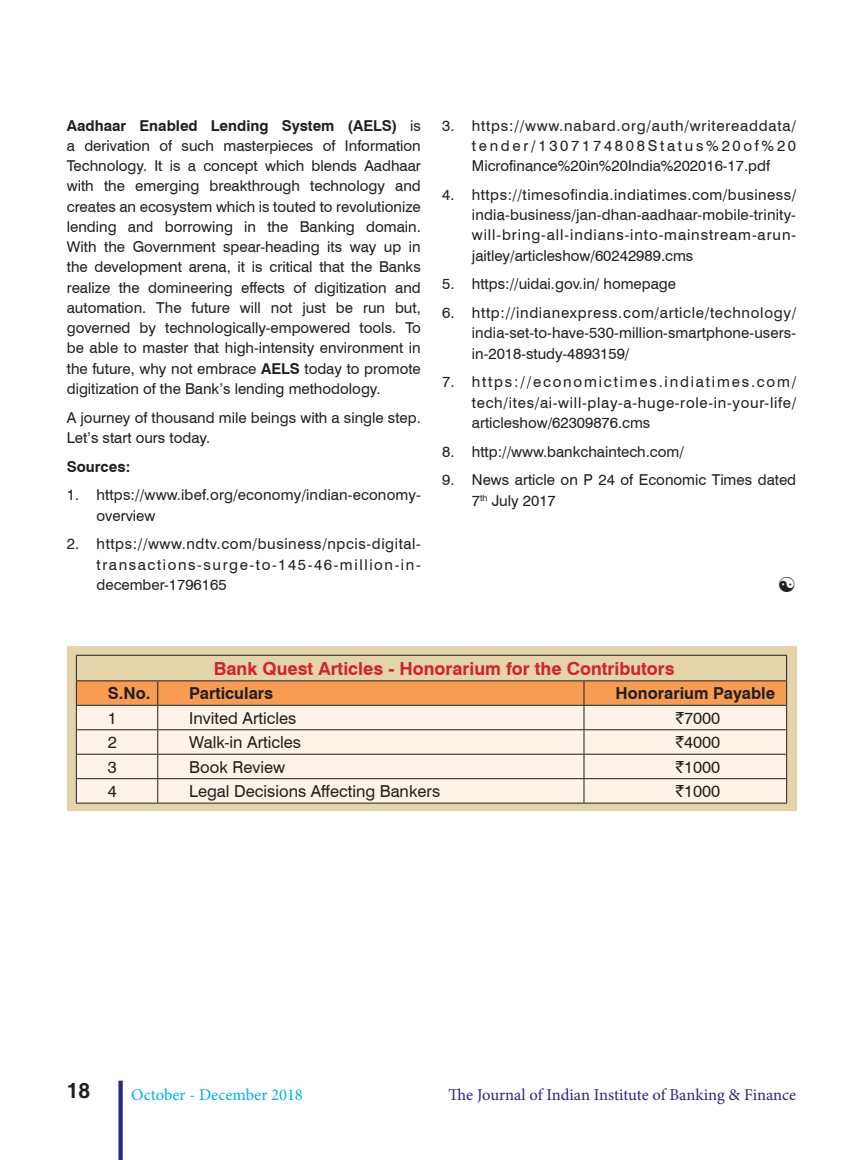
<style>
.page{position:relative;width:863px;height:1160px;background:#fff}
.page>*{position:absolute;margin:0;border:0;box-sizing:border-box;transform-origin:0 0}
.t1{font:700 21px "Helvetica";color:#231f20}
.t2{font:700 18px "Swiss 721 BT";color:#d1232a}
.t3{font:16.5px "Swiss 721 BT";color:#231f20}
.t4{font:16.5px "Minion Pro";letter-spacing:-.005em;color:#292780}
.t5{font:700 16.5px "Swiss 721 BT";color:#231f20}
.t6{font:16.5px "Minion Pro";color:#00aeef}
.t7{font:15px/20.2px "Swiss 721 BT";color:#231f20;text-align:justify}
.t8{font:700 15px "Swiss 721 BT";color:#231f20}
.s1{font-weight:700}
.s2{font-family:"Rupee Foradian"}
</style>
<div class="page">
<svg style="left:118px;top:1080px;width:5px;height:80px"></svg>
<div style="left:67px;top:646px;width:729px;height:164px;background:#e3d4ac"></div>
<svg style="left:76px;top:655px;width:711px;height:147px"></svg>
<hr style="left:76px;top:802px;width:82px;height:1px;background:#231f20">
<hr style="left:158px;top:802px;width:426px;height:1px;background:#231f20">
<hr style="left:584px;top:802px;width:203px;height:1px;background:#231f20">
<p class="t7" style="left:67px;top:114px;width:355px"><span class="s1">Aadhaar Enabled Lending System (AELS)</span> is a derivation of such masterpieces of Information Technology. It is a concept which blends Aadhaar with the emerging breakthrough technology and creates an ecosystem which is touted to revolutionize lending and borrowing in the Banking domain.<br>With the Government spear-heading its way up in the development arena, it is critical that the Banks realize the domineering effects of digitization and automation. The future will not just be run but, governed by technologically-empowered tools. To be able to master that high-intensity environment in the future, why not embrace <span class="s1">AELS</span> today to promote digitization of the Bank’s lending methodology.</p>
<p class="t7" style="left:67px;top:406px;width:355px">A journey of thousand mile beings with a single step.<br>Let’s start ours today.</p>
<p class="t8" style="left:67px;top:456px;width:65px">Sources:</p>
<p class="t7" style="left:97px;top:484px;width:326px;text-indent:-30px">1. https://www.ibef.org/economy/indian-economy&shy;overview</p>
<p class="t7" style="left:97px;top:533px;width:326px;text-indent:-30px">2. https://www.ndtv.com/business/npcis-digital&shy;transactions-surge-to-145-46-million-in&shy;december-1796165</p>
<p class="t7" style="left:472px;top:114px;width:326px;text-indent:-30px">3. https://www.nabard.org/auth/writereaddata/ tender/1307174808Status%20of%20<br>Microfinance%20in%20India%202016-17.pdf</p>
<p class="t7" style="left:472px;top:184px;width:326px;text-indent:-30px">4. https://timesofindia.indiatimes.com/business/ india-business/jan-dhan-aadhaar-mobile-trinity&shy;will-bring-all-indians-into-mainstream-arun&shy;jaitley/articleshow/60242989.cms</p>
<p class="t7" style="left:442px;top:273px;width:235px">5. https://uidai.gov.in/ homepage</p>
<p class="t7" style="left:472px;top:302px;width:326px;text-indent:-30px">6. http://indianexpress.com/article/technology/ india-set-to-have-530-million-smartphone-users&shy;in-2018-study-4893159/</p>
<p class="t7" style="left:472px;top:371px;width:326px;text-indent:-30px">7. https://economictimes.indiatimes.com/ tech/ites/ai-will-play-a-huge-role-in-your-life/ articleshow/62309876.cms</p>
<p class="t7" style="left:442px;top:440px;width:243px">8. http://www.bankchaintech.com/</p>
<p class="t7" style="left:472px;top:469px;width:326px;text-indent:-30px">9. News article on P 24 of Economic Times dated<br>7<sup>th</sup> July 2017</p>
<p class="t2" style="left:214px;top:656px;width:462px">Bank Quest Articles - Honorarium for the Contributors</p>
<p class="t5" style="left:108px;top:682px;width:44px">S.No.</p>
<p class="t5" style="left:189px;top:682px;width:86px">Particulars</p>
<p class="t5" style="left:615px;top:682px;width:161px">Honorarium Payable</p>
<p class="t3" style="left:108px;top:706px;width:11px">1</p>
<p class="t3" style="left:189px;top:706px;width:109px">Invited Articles</p>
<p class="t3" style="left:675px;top:706px;width:46px"><span class="s2">`</span>7000</p>
<p class="t3" style="left:108px;top:731px;width:11px">2</p>
<p class="t3" style="left:189px;top:731px;width:113px">Walk-in Articles</p>
<p class="t3" style="left:675px;top:731px;width:46px"><span class="s2">`</span>4000</p>
<p class="t3" style="left:108px;top:755px;width:11px">3</p>
<p class="t3" style="left:189px;top:755px;width:97px">Book Review</p>
<p class="t3" style="left:675px;top:755px;width:46px"><span class="s2">`</span>1000</p>
<p class="t3" style="left:108px;top:780px;width:11px">4</p>
<p class="t3" style="left:189px;top:780px;width:252px">Legal Decisions Affecting Bankers</p>
<p class="t3" style="left:675px;top:780px;width:46px"><span class="s2">`</span>1000</p>
<h1 class="t1" style="left:67px;top:1077px;width:25px">18</h1>
<p class="t6" style="left:131px;top:1083px;width:173px">October - December 2018</p>
<p class="t4" style="left:448px;top:1083px;width:349px">The Journal of Indian Institute of Banking &amp; Finance</p>
</div>
